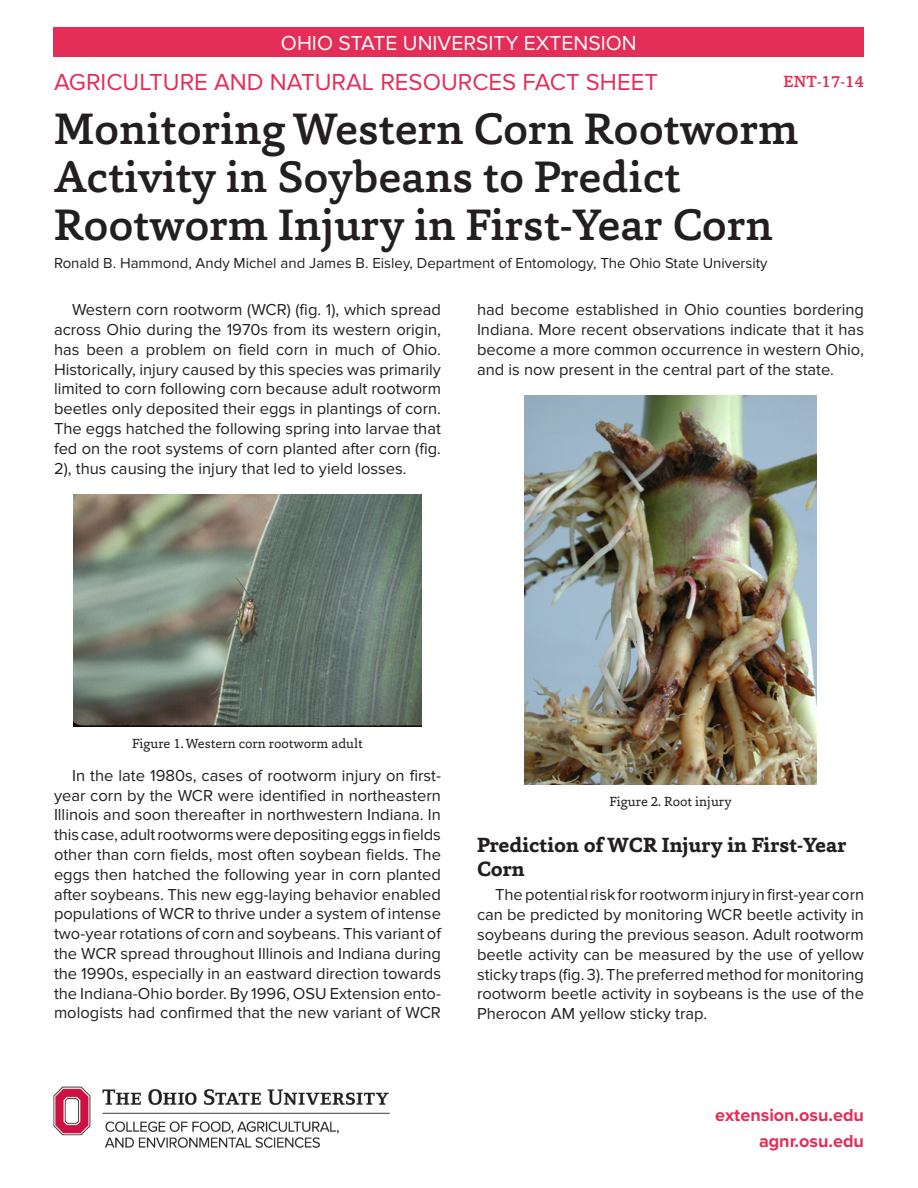
<style>
.page{position:relative;width:918px;height:1188px;background:#fff}
.page>*{position:absolute;margin:0;border:0;box-sizing:border-box;transform-origin:0 0}
.Fact_sheet_title{font:500 45px/48px "Capita";color:#231f20}
.t1{font:24px "Proxima Nova";color:#e42d57}
.Subhead_1{font:700 21px/24px "Capita";color:#231f20}
.t2{font:21px "Proxima Nova";color:#fff}
.URL{font:700 18px "Proxima Nova";color:#e42d57}
.Body{font:16.5px/19.8px "Proxima Nova";color:#231f20;text-align:justify}
.Fact_sheet_date_or_n{font:500 16.5px "Capita";color:#e42d57}
.Author{font:15px "Proxima Nova";color:#231f20}
.t3{font:13.5px "Capita";color:#231f20}
</style>
<div class="page">
<div style="left:54px;top:27px;width:810px;height:30px;background:#e42d57"></div>
<img style="left:53px;top:1086px;width:337px;height:62px">
<img style="left:74px;top:495px;width:347px;height:232px">
<img style="left:525px;top:396px;width:291px;height:389px">
<p class="t2" style="left:281px;top:31px;width:357px">OHIO STATE UNIVERSITY EXTENSION</p>
<h2 class="t1" style="left:54px;top:68px;width:606px">AGRICULTURE AND NATURAL RESOURCES FACT SHEET</h2>
<p class="Fact_sheet_date_or_n" style="left:784px;top:70px;width:82px">ENT-17-14</p>
<p class="Fact_sheet_title" style="left:54px;top:104px;width:746px">Monitoring Western Corn Rootworm<br>Activity in Soybeans to Predict<br>Rootworm Injury in First-Year Corn</p>
<p class="Author" style="left:54px;top:255px;width:715px">Ronald B. Hammond, Andy Michel and James B. Eisley, Department of Entomology, The Ohio State University</p>
<p class="Body" style="left:54px;top:300px;width:389px;text-indent:18px">Western corn rootworm (WCR) (fig. 1), which spread across Ohio during the 1970s from its western origin, has been a problem on field corn in much of Ohio.<br>Historically, injury caused by this species was primarily limited to corn following corn because adult rootworm beetles only deposited their eggs in plantings of corn.<br>The eggs hatched the following spring into larvae that fed on the root systems of corn planted after corn (fig.<br>2), thus causing the injury that led to yield losses.</p>
<p class="Body" style="left:477px;top:300px;width:389px">had become established in Ohio counties bordering Indiana. More recent observations indicate that it has become a more common occurrence in western Ohio, and is now present in the central part of the state.</p>
<p class="t3" style="left:132px;top:734px;width:232px">Figure 1. Western corn rootworm adult</p>
<p class="Body" style="left:54px;top:766px;width:389px;text-indent:18px">In the late 1980s, cases of rootworm injury on first&shy;year corn by the WCR were identified in northeastern Illinois and soon thereafter in northwestern Indiana. In this case, adult rootworms were depositing eggs in fields other than corn fields, most often soybean fields. The eggs then hatched the following year in corn planted after soybeans. This new egg-laying behavior enabled populations of WCR to thrive under a system of intense two-year rotations of corn and soybeans. This variant of the WCR spread throughout Illinois and Indiana during the 1990s, especially in an eastward direction towards the Indiana-Ohio border. By 1996, OSU Extension ento&shy;mologists had confirmed that the new variant of WCR</p>
<p class="t3" style="left:609px;top:792px;width:124px">Figure 2. Root injury</p>
<p class="Subhead_1" style="left:477px;top:833px;width:371px">Prediction of WCR Injury in First-Year<br>Corn</p>
<p class="Body" style="left:477px;top:885px;width:389px;text-indent:18px">The potential risk for rootworm injury in first-year corn can be predicted by monitoring WCR beetle activity in soybeans during the previous season. Adult rootworm beetle activity can be measured by the use of yellow sticky traps (fig. 3). The preferred method for monitoring rootworm beetle activity in soybeans is the use of the Pherocon AM yellow sticky trap.</p>
<p class="URL" style="left:715px;top:1105px;width:150px">extension.osu.edu</p>
<p class="URL" style="left:759px;top:1130px;width:106px">agnr.osu.edu</p>
</div>
